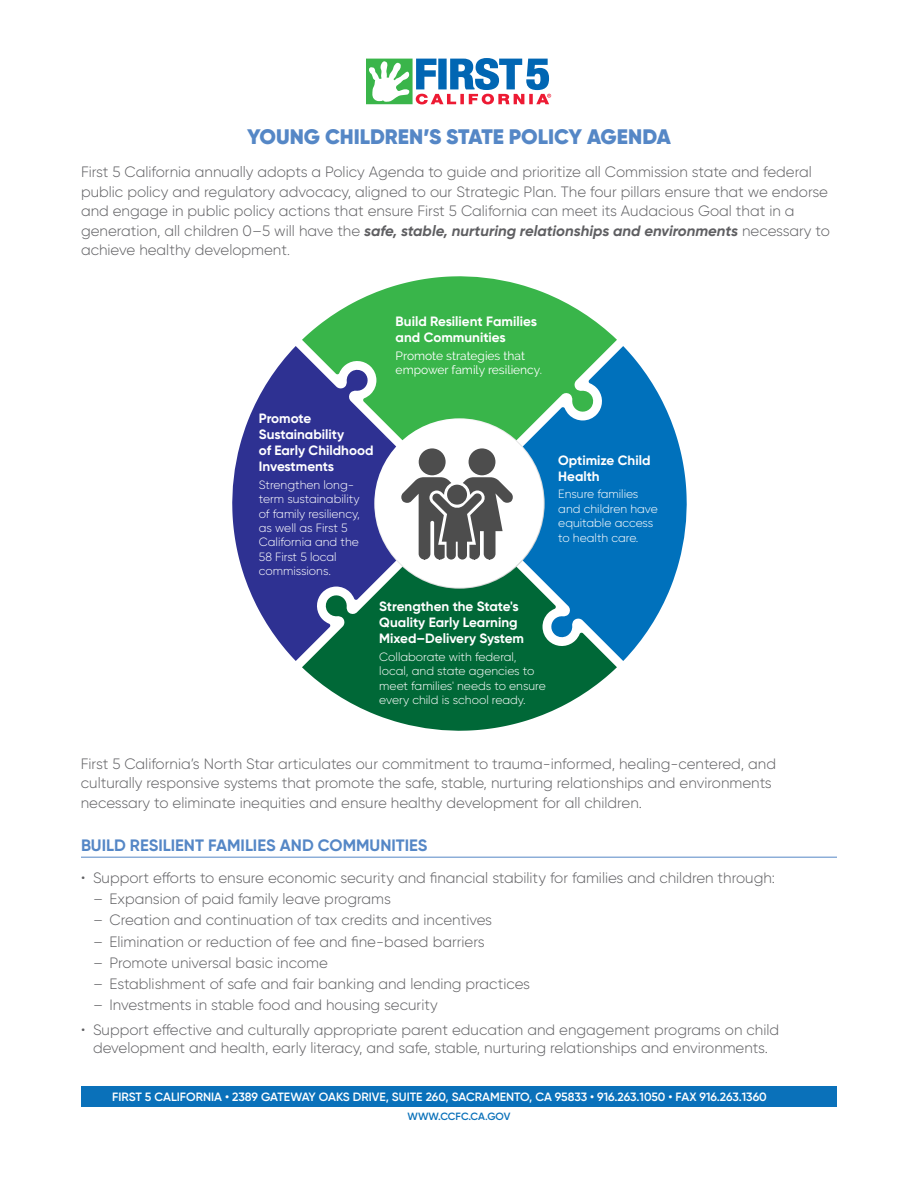
<style>
.page{position:relative;width:918px;height:1188px;background:#fff}
.page>*{position:absolute;margin:0;border:0;box-sizing:border-box;transform-origin:0 0}
.Headline{font:900 21px "Gilroy";color:#5587c6}
.Subhead_1{font:700 16.5px "Gilroy";color:#5587c6}
.Intro_text{font:300 15px/19.5px "Gilroy";color:#5f5f62}
.Bullet_1{font:300 15px/18px "Gilroy";color:#5f5f62;text-align:center}
.Bullet_2{font:300 15px "Gilroy";color:#5f5f62}
.Bullet_3{font:300 15px "Gilroy";color:#5f5f62}
.t1{font:700 13.5px/16.2px "Gilroy";color:#fff}
.t2{font:300 12px/14.4px "Gilroy";color:#fff}
.t3{font:600 12px "Gilroy";color:#fff}
.t4{font:12px/14.4px "Raleway";color:#fff}
.t5{font:600 10.5px "Gilroy";color:#0a71ba}
.s1{font-weight:700;font-style:italic}
.s2{font-size:13.5px}
</style>
<div class="page">
<svg style="left:366px;top:58px;width:185px;height:46px"></svg>
<hr style="left:81px;top:857px;width:756px;height:1px;background:#5587c6">
<svg style="left:232px;top:346px;width:164px;height:315px;fill:#2e3192"></svg>
<svg style="left:302px;top:566px;width:315px;height:165px;fill:#006837"></svg>
<svg style="left:522px;top:346px;width:165px;height:315px;fill:#0071bc"></svg>
<svg style="left:302px;top:276px;width:315px;height:165px;fill:#39b54a"></svg>
<svg style="left:380px;top:426px;width:17px;height:17px"></svg>
<svg style="left:374px;top:418px;width:171px;height:171px"></svg>
<div style="left:375px;top:419px;width:169px;height:169px;background:#fff;border-radius:50%"></div>
<div style="left:419px;top:448px;width:27px;height:27px;background:#4d4d4d;border-radius:50%"></div>
<div style="left:469px;top:448px;width:26px;height:27px;background:#4d4d4d;border-radius:50%"></div>
<svg style="left:401px;top:477px;width:112px;height:83px"></svg>
<div style="left:81px;top:1087px;width:756px;height:20px;background:#0a71ba"></div>
<p class="Headline" style="left:247px;top:123px;width:425px">YOUNG CHILDREN’S STATE POLICY AGENDA</p>
<p class="Intro_text" style="left:81px;top:162px;width:750px">First 5 California annually adopts a Policy Agenda to guide and prioritize all Commission state and federal public policy and regulatory advocacy, aligned to our Strategic Plan. The four pillars ensure that we endorse and engage in public policy actions that ensure First 5 California can meet its Audacious Goal that in a generation, all children 0–5 will have the <span class="s1">safe, stable, nurturing relationships and environments</span> necessary to achieve healthy development<span class="s2">.</span></p>
<p class="t1" style="left:396px;top:313px;width:143px">Build Resilient Families and Communities</p>
<p class="t4" style="left:396px;top:349px;width:148px">Promote strategies that empower family resiliency.</p>
<p class="t1" style="left:259px;top:410px;width:54px">Promote</p>
<p class="t1" style="left:259px;top:426px;width:87px">Sustainability</p>
<p class="t1" style="left:259px;top:442px;width:116px">of Early Childhood</p>
<p class="t1" style="left:259px;top:458px;width:77px">Investments</p>
<p class="t2" style="left:259px;top:477px;width:102px">Strengthen long&shy;term sustainability</p>
<p class="t2" style="left:259px;top:506px;width:103px">of family resiliency,</p>
<p class="t2" style="left:259px;top:521px;width:90px">as well as First 5</p>
<p class="t2" style="left:259px;top:535px;width:102px">California and the</p>
<p class="t2" style="left:259px;top:549px;width:79px">58 First 5 local</p>
<p class="t2" style="left:259px;top:564px;width:74px">commissions.</p>
<p class="t1" style="left:379px;top:598px;width:146px">Strengthen the State's<br>Quality Early Learning<br>Mixed–Delivery System</p>
<p class="t2" style="left:379px;top:649px;width:168px">Collaborate with federal, local, and state agencies to meet families' needs to ensure every child is school ready.</p>
<p class="t1" style="left:558px;top:452px;width:94px">Optimize Child<br>Health</p>
<p class="t2" style="left:558px;top:487px;width:101px">Ensure families and children have equitable access</p>
<p class="t2" style="left:558px;top:530px;width:82px">to health care.</p>
<p class="Intro_text" style="left:81px;top:753px;width:697px">First 5 California’s North Star articulates our commitment to trauma-informed, healing-centered, and culturally responsive systems that promote the safe, stable, nurturing relationships and environments necessary to eliminate inequities and ensure healthy development for all children.</p>
<p class="Subhead_1" style="left:81px;top:835px;width:348px">BUILD RESILIENT FAMILIES AND COMMUNITIES</p>
<p class="Bullet_1" style="left:81px;top:868px;width:696px">• Support efforts to ensure economic security and financial stability for families and children through:</p>
<p class="Bullet_2" style="left:93px;top:890px;width:299px">– Expansion of paid family leave programs</p>
<p class="Bullet_2" style="left:93px;top:911px;width:401px">– Creation and continuation of tax credits and incentives</p>
<p class="Bullet_2" style="left:93px;top:932px;width:393px">– Elimination or reduction of fee and fine-based barriers</p>
<p class="Bullet_2" style="left:93px;top:953px;width:236px">– Promote universal basic income</p>
<p class="Bullet_2" style="left:93px;top:975px;width:439px">– Establishment of safe and fair banking and lending practices</p>
<p class="Bullet_3" style="left:93px;top:996px;width:346px">– Investments in stable food and housing security</p>
<p class="Bullet_1" style="left:81px;top:1021px;width:700px">• Support effective and culturally appropriate parent education and engagement programs on child development and health, early literacy, and safe, stable, nurturing relationships and environments.</p>
<p class="t3" style="left:112px;top:1089px;width:656px">FIRST 5 CALIFORNIA • 2389 GATEWAY OAKS DRIVE, SUITE 260, SACRAMENTO, CA 95833 • 916.263.1050 • FAX 916.263.1360</p>
<p class="t5" style="left:408px;top:1110px;width:104px">WWW.CCFC.CA.GOV</p>
</div>
